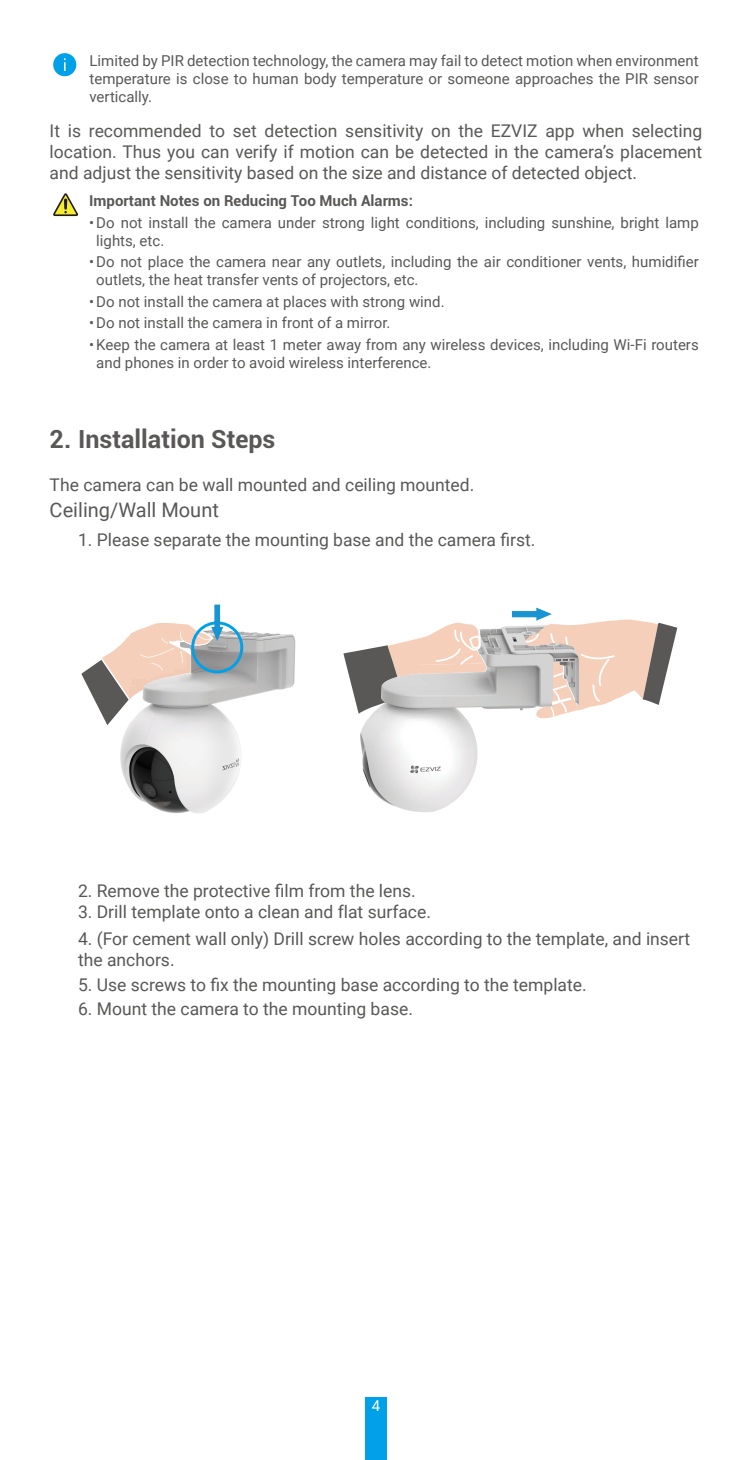
<style>
.page{position:relative;width:752px;height:1460px;background:#fff}
.page>*{position:absolute;margin:0;border:0;box-sizing:border-box;transform-origin:0 0}
.t1{font:700 25px "Roboto";color:#595857}
.t2{font:20px "Roboto";color:#595857}
.t3{font:17.5px/21px "Roboto";color:#595857;text-align:justify}
.t4{font:15px/18px "Roboto";color:#595857}
.t5{font:700 15px "Roboto";color:#595857}
.t6{font:15px "Roboto";color:#fff}
</style>
<div class="page">
<div style="left:365px;top:1398px;width:21px;height:62px;background:#00a1e9"></div>
<div style="left:53px;top:53px;width:23px;height:23px;background:#00a1e9;border-radius:50%"></div>
<svg style="left:64px;top:58px;width:1px;height:13px"></svg>
<svg style="left:53px;top:193px;width:25px;height:23px"></svg>
<img style="left:120px;top:631px;width:175px;height:182px">
<svg style="left:81px;top:605px;width:162px;height:123px"></svg>
<img style="left:360px;top:626px;width:151px;height:186px">
<svg style="left:343px;top:622px;width:143px;height:92px"></svg>
<svg style="left:511px;top:608px;width:166px;height:111px"></svg>
<p class="t4" style="left:89px;top:51px;width:610px;text-align:justify">Limited by PIR detection technology, the camera may fail to detect motion when environment temperature is close to human body temperature or someone approaches the PIR sensor vertically.</p>
<p class="t3" style="left:50px;top:120px;width:654px">It is recommended to set detection sensitivity on the EZVIZ app when selecting location. Thus you can verify if motion can be detected in the camera’s placement and adjust the sensitivity based on the size and distance of detected object.</p>
<p class="t5" style="left:89px;top:190px;width:325px">Important Notes on Reducing Too Much Alarms:</p>
<p class="t4" style="left:96px;top:213px;width:603px;text-indent:-7px">• Do not install the camera under strong light conditions, including sunshine, bright lamp lights, etc.</p>
<p class="t4" style="left:96px;top:252px;width:603px;text-indent:-7px">• Do not place the camera near any outlets, including the air conditioner vents, humidifier outlets, the heat transfer vents of projectors, etc.</p>
<p class="t4" style="left:89px;top:292px;width:357px">• Do not install the camera at places with strong wind.</p>
<p class="t4" style="left:89px;top:313px;width:302px">• Do not install the camera in front of a mirror.</p>
<p class="t4" style="left:96px;top:335px;width:603px;text-indent:-7px">• Keep the camera at least 1 meter away from any wireless devices, including Wi-Fi routers and phones in order to avoid wireless interference.</p>
<h1 class="t1" style="left:50px;top:421px;width:227px">2. Installation Steps</h1>
<p class="t3" style="left:50px;top:474px;width:426px">The camera can be wall mounted and ceiling mounted.</p>
<h2 class="t2" style="left:50px;top:496px;width:171px">Ceiling/Wall Mount</h2>
<p class="t3" style="left:78px;top:529px;width:458px">1. Please separate the mounting base and the camera first.</p>
<p class="t3" style="left:78px;top:880px;width:339px">2. Remove the protective film from the lens.</p>
<p class="t3" style="left:78px;top:901px;width:354px">3. Drill template onto a clean and flat surface.</p>
<p class="t3" style="left:78px;top:928px;width:613px">4. (For cement wall only) Drill screw holes according to the template, and insert the anchors.</p>
<p class="t3" style="left:78px;top:973px;width:510px">5. Use screws to fix the mounting base according to the template.</p>
<p class="t3" style="left:78px;top:998px;width:336px">6. Mount the camera to the mounting base.</p>
<p class="t6" style="left:371px;top:1395px;width:10px">4</p>
</div>
